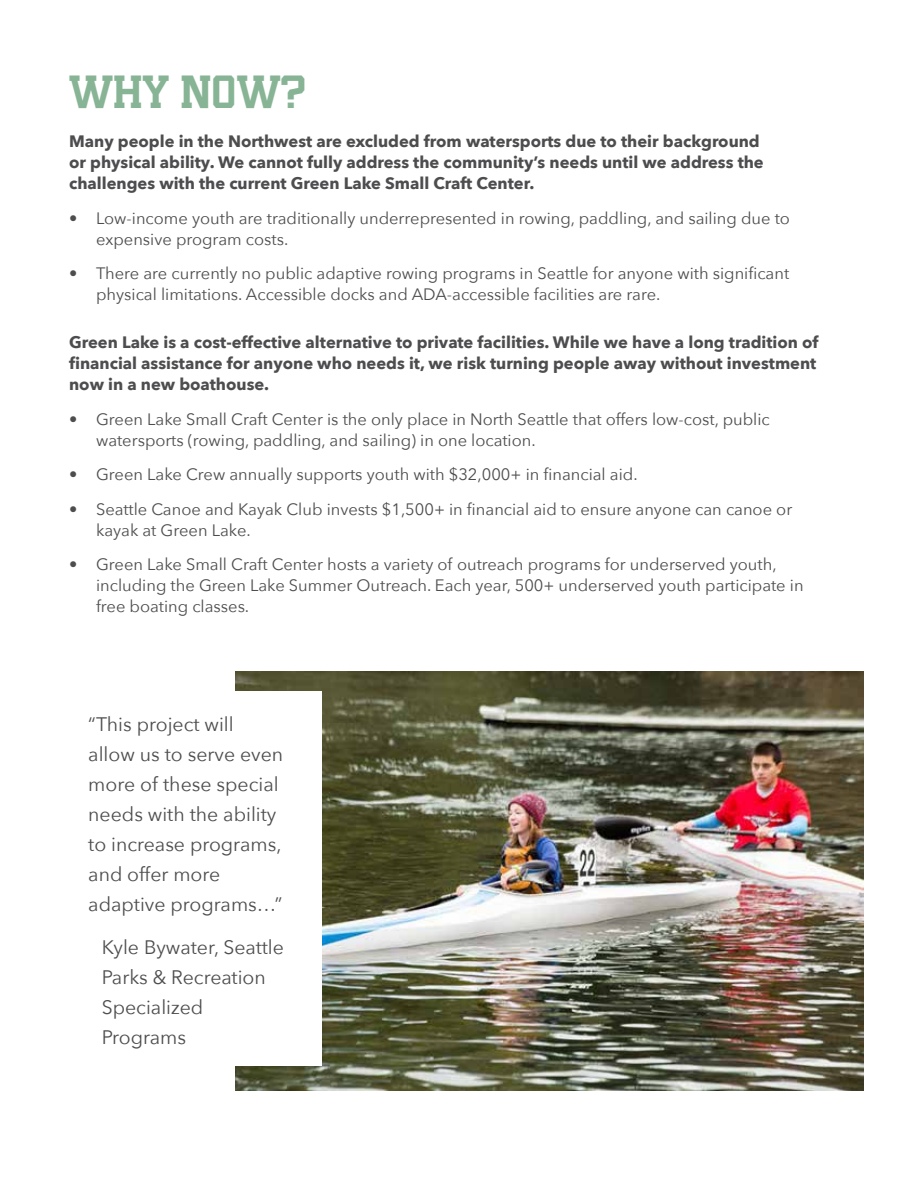
<style>
.page{position:relative;width:918px;height:1188px;background:#fff}
.page>*{position:absolute;margin:0;border:0;box-sizing:border-box;transform-origin:0 0}
.t1{font:700 45px "Player Pro";color:#87b494}
.t2{font:19.5px/30px "Avenir Next";color:#4d4d4f}
.t3{font:16.5px/21px "Avenir Next";color:#4d4d4f}
.t4{font:700 16.5px/21px "Avenir Next";color:#4d4d4f}
</style>
<div class="page">
<img style="left:236px;top:672px;width:628px;height:419px">
<div style="left:68px;top:691px;width:253px;height:375px;background:#fff"></div>
<h1 class="t1" style="left:69px;top:64px;width:238px">WHY NOW?</h1>
<p class="t4" style="left:69px;top:131px;width:696px">Many people in the Northwest are excluded from watersports due to their background or physical ability. We cannot fully address the community’s needs until we address the challenges with the current Green Lake Small Craft Center.</p>
<p class="t3" style="left:96px;top:207px;width:695px;text-indent:-27px">• Low-income youth are traditionally underrepresented in rowing, paddling, and sailing due to expensive program costs.</p>
<p class="t3" style="left:96px;top:262px;width:695px;text-indent:-27px">• There are currently no public adaptive rowing programs in Seattle for anyone with significant physical limitations. Accessible docks and ADA-accessible facilities are rare.</p>
<p class="t4" style="left:69px;top:332px;width:751px">Green Lake is a cost-effective alternative to private facilities. While we have a long tradition of financial assistance for anyone who needs it, we risk turning people away without investment now in a new boathouse.</p>
<p class="t3" style="left:96px;top:408px;width:675px;text-indent:-27px">• Green Lake Small Craft Center is the only place in North Seattle that offers low-cost, public watersports (rowing, paddling, and sailing) in one location.</p>
<p class="t3" style="left:69px;top:463px;width:570px">• Green Lake Crew annually supports youth with $32,000+ in financial aid.</p>
<p class="t3" style="left:96px;top:498px;width:698px;text-indent:-27px">• Seattle Canoe and Kayak Club invests $1,500+ in financial aid to ensure anyone can canoe or kayak at Green Lake.</p>
<p class="t3" style="left:96px;top:553px;width:709px;text-indent:-27px">• Green Lake Small Craft Center hosts a variety of outreach programs for underserved youth, including the Green Lake Summer Outreach. Each year, 500+ underserved youth participate in free boating classes.</p>
<p class="t2" style="left:88px;top:708px;width:196px">“This project will allow us to serve even more of these special needs with the ability to increase programs, and offer more adaptive programs…”</p>
<p class="t2" style="left:102px;top:931px;width:184px">Kyle Bywater, Seattle<br>Parks &amp; Recreation<br>Specialized<br>Programs</p>
</div>
